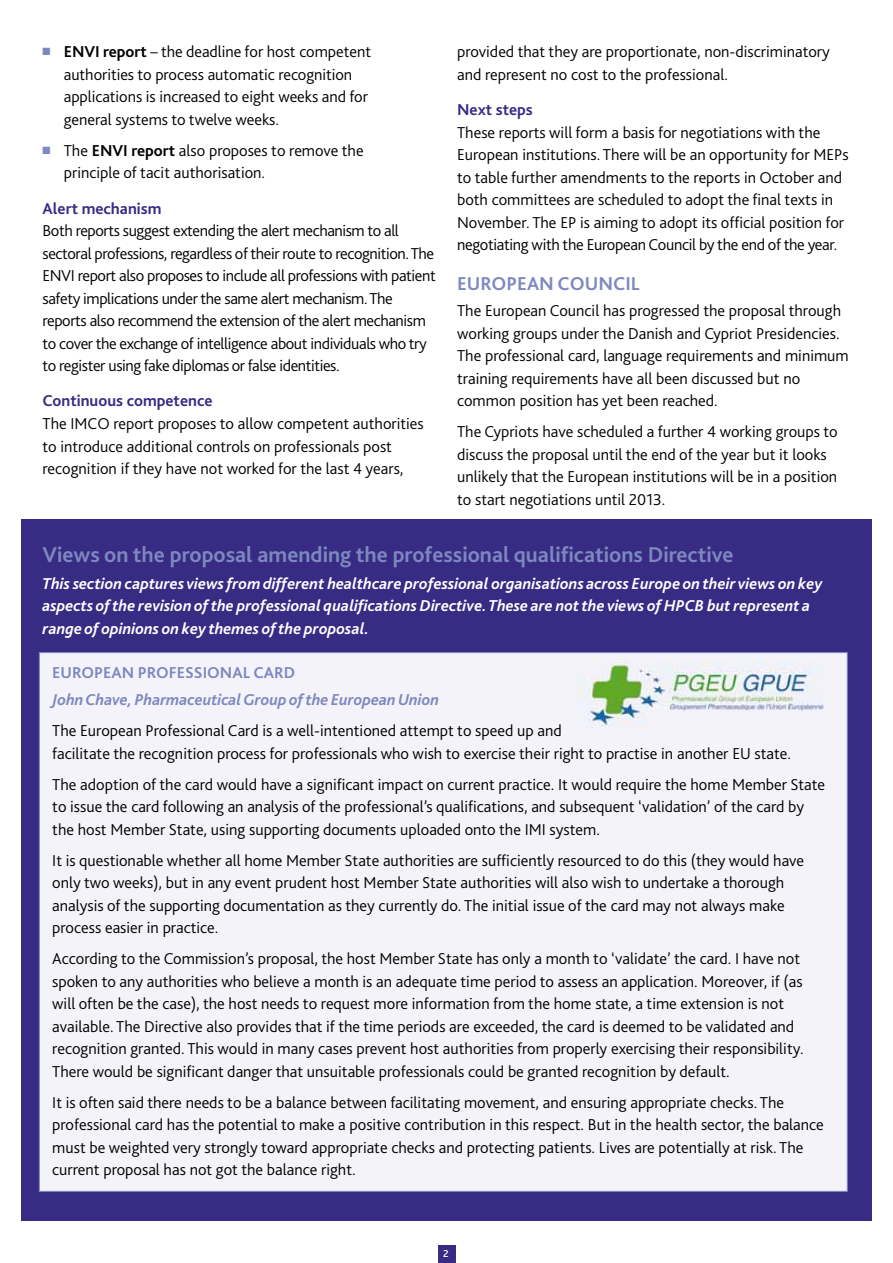
<style>
.page{position:relative;width:893px;height:1263px;background:#fff}
.page>*{position:absolute;margin:0;border:0;box-sizing:border-box;transform-origin:0 0}
.t1{font:700 22.5px "Bliss 2";color:#7d88be}
.t2{font:700 19.5px "Bliss 2";color:#7d88be}
.t3{font:300 16.5px/22.5px "Bliss 2";color:#000}
.t4{font:300 16.5px/22.5px "Bliss 2";letter-spacing:-.025em;color:#000}
.t5{font:italic 700 16.5px/22.5px "Bliss 2";color:#fff}
.t6{font:italic 700 16.5px "Bliss 2";letter-spacing:-.005em;color:#7d88be}
.t7{font:700 16.5px "Bliss 2";color:#372b84}
.t8{font:700 16.5px "Bliss 2";color:#7d88be}
.t9{font:500 10.5px "Bliss 2";color:#fff}
.s1{color:#7d88be}
.s2{font-weight:700}
</style>
<div class="page">
<div style="left:438px;top:1245px;width:17px;height:18px;background:#372b84"></div>
<div style="left:21px;top:519px;width:851px;height:701px;background:#372b84"></div>
<div style="left:39px;top:652px;width:808px;height:539px;background:#f3f3f9;border:1px solid #7d88be"></div>
<img style="left:588px;top:659px;width:236px;height:69px">
<p class="t3" style="left:64px;top:40px;width:309px;text-indent:-21px"><span class="s1">■</span> <span class="s2">ENVI report</span> – the deadline for host competent authorities to process automatic recognition applications is increased to eight weeks and for general systems to twelve weeks.</p>
<p class="t3" style="left:64px;top:139px;width:301px;text-indent:-21px"><span class="s1">■</span> The <span class="s2">ENVI report</span> also proposes to remove the principle of tacit authorisation.</p>
<p class="t7" style="left:43px;top:198px;width:120px">Alert mechanism</p>
<p class="t4" style="left:43px;top:219px;width:395px">Both reports suggest extending the alert mechanism to all sectoral professions, regardless of their route to recognition. The ENVI report also proposes to include all professions with patient safety implications under the same alert mechanism. The reports also recommend the extension of the alert mechanism to cover the exchange of intelligence about individuals who try to register using fake diplomas or false identities.</p>
<p class="t7" style="left:43px;top:391px;width:171px">Continuous competence</p>
<p class="t3" style="left:43px;top:412px;width:383px">The IMCO report proposes to allow competent authorities to introduce additional controls on professionals post recognition if they have not worked for the last 4 years,</p>
<p class="t3" style="left:457px;top:40px;width:374px">provided that they are proportionate, non-discriminatory and represent no cost to the professional.</p>
<p class="t7" style="left:457px;top:99px;width:77px">N ext steps</p>
<p class="t3" style="left:457px;top:121px;width:393px">These reports will form a basis for negotiations with the European institutions. There will be an opportunity for MEPs to table further amendments to the reports in October and both committees are scheduled to adopt the final texts in November. The EP is aiming to adopt its official position for negotiating with the European Council by the end of the year.</p>
<p class="t2" style="left:457px;top:271px;width:166px">European Council</p>
<p class="t3" style="left:457px;top:299px;width:393px">The European Council has progressed the proposal through working groups under the Danish and Cypriot Presidencies.<br>The professional card, language requirements and minimum training requirements have all been discussed but no common position has yet been reached.</p>
<p class="t3" style="left:457px;top:420px;width:382px">The Cypriots have scheduled a further 4 working groups to discuss the proposal until the end of the year but it looks unlikely that the European institutions will be in a position to start negotiations until 2013.</p>
<h1 class="t1" style="left:43px;top:541px;width:693px">Views on the proposal amending the professional qualifications Directive</h1>
<p class="t5" style="left:43px;top:572px;width:781px">This section captures views from different healthcare professional organisations across Europe on their views on key aspects of the revision of the professional qualifications Directive. These are not the views of HPCB but represent a range of opinions on key themes of the proposal.</p>
<p class="t8" style="left:52px;top:663px;width:223px">European Professional Card</p>
<p class="t6" style="left:52px;top:689px;width:388px">John Chave, Pharmaceutical Group of the European Union</p>
<p class="t3" style="left:52px;top:719px;width:740px">The European Professional Card is a well-intentioned attempt to speed up and<br>facilitate the recognition process for professionals who wish to exercise their right to practise in another EU state.</p>
<p class="t3" style="left:52px;top:772px;width:774px">The adoption of the card would have a significant impact on current practice. It would require the home Member State to issue the card following an analysis of the professional’s qualifications, and subsequent ‘validation’ of the card by the host Member State, using supporting documents uploaded onto the IMI system.</p>
<p class="t3" style="left:52px;top:848px;width:753px">It is questionable whether all home Member State authorities are sufficiently resourced to do this (they would have only two weeks), but in any event prudent host Member State authorities will also wish to undertake a thorough analysis of the supporting documentation as they currently do. The initial issue of the card may not always make process easier in practice.</p>
<p class="t3" style="left:52px;top:947px;width:753px">According to the Commission’s proposal, the host Member State has only a month to ‘validate’ the card. I have not spoken to any authorities who believe a month is an adequate time period to assess an application. Moreover, if (as will often be the case), the host needs to request more information from the home state, a time extension is not available. The Directive also provides that if the time periods are exceeded, the card is deemed to be validated and recognition granted. This would in many cases prevent host authorities from properly exercising their responsibility.<br>There would be significant danger that unsuitable professionals could be granted recognition by default.</p>
<p class="t3" style="left:52px;top:1091px;width:773px">It is often said there needs to be a balance between facilitating movement, and ensuring appropriate checks. The professional card has the potential to make a positive contribution in this respect. But in the health sector, the balance must be weighted very strongly toward appropriate checks and protecting patients. Lives are potentially at risk. The current proposal has not got the balance right.</p>
<p class="t9" style="left:443px;top:1247px;width:7px">2</p>
</div>
